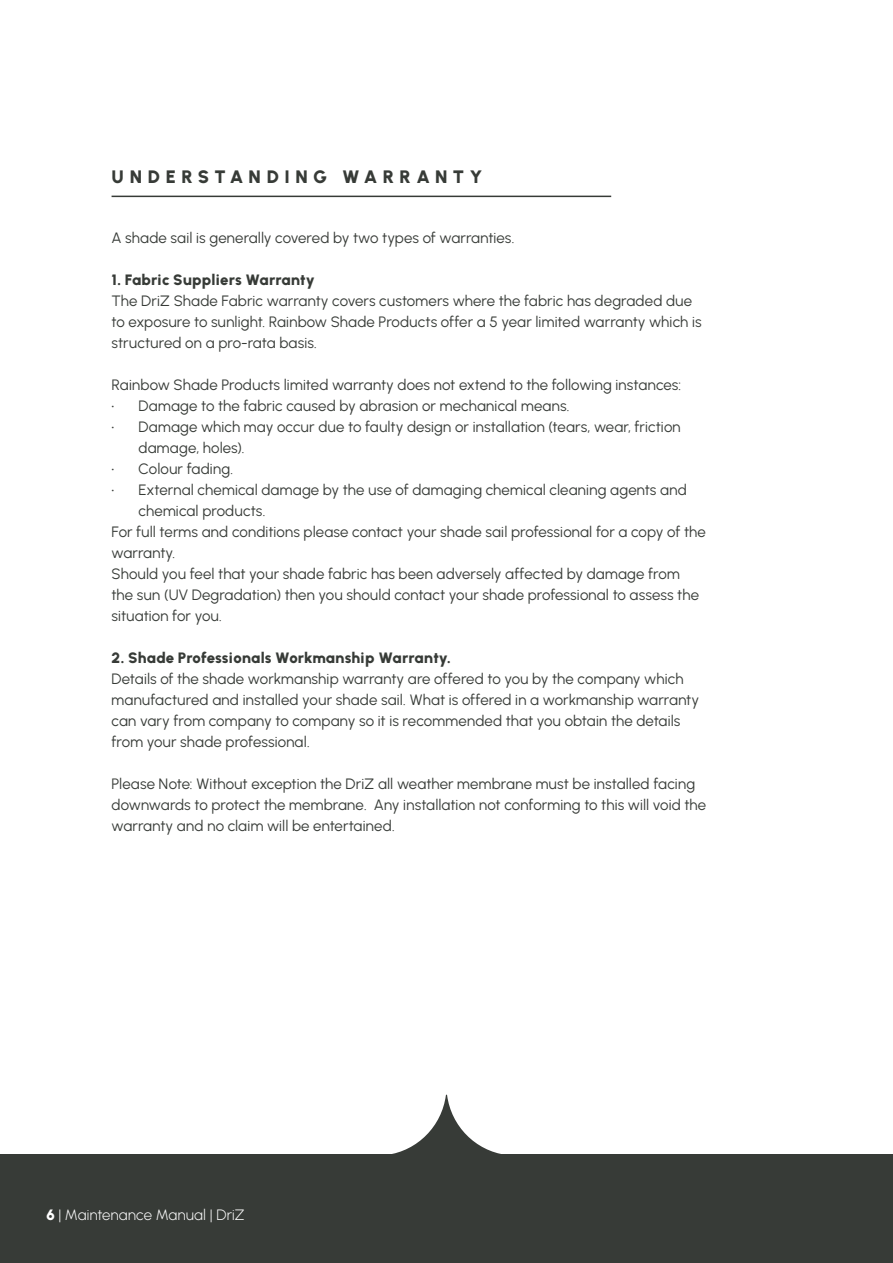
<style>
.page{position:relative;width:893px;height:1263px;background:#fff}
.page>*{position:absolute;margin:0;border:0;box-sizing:border-box;transform-origin:0 0}
.t1{font:900 18px "Urbanist";letter-spacing:.3em;color:#373b37}
.t2{font:15px/21px "Urbanist";color:#373b37}
.t3{font:900 15px "Urbanist";letter-spacing:.005em;color:#373b37}
.t4{font:300 15px "Urbanist";letter-spacing:.005em;color:#fff}
.s1{font-weight:900}
</style>
<div class="page">
<svg style="left:392px;top:1094px;width:109px;height:60px"></svg>
<div style="left:0;top:1154px;width:893px;height:109px;background:#373b37"></div>
<hr style="left:112px;top:196px;width:499px;height:1px;background:#373b37">
<p class="t1" style="left:112px;top:166px;width:372px">UNDERSTANDING WARRANTY</p>
<p class="t2" style="left:112px;top:227px;width:404px">A shade sail is generally covered by two types of warranties.</p>
<p class="t3" style="left:112px;top:270px;width:205px">1. Fabric Suppliers Warranty</p>
<p class="t2" style="left:112px;top:290px;width:592px">The DriZ Shade Fabric warranty covers customers where the fabric has degraded due to exposure to sunlight. Rainbow Shade Products offer a 5 year limited warranty which is structured on a pro-rata basis.</p>
<p class="t2" style="left:112px;top:374px;width:571px">Rainbow Shade Products limited warranty does not extend to the following instances:</p>
<p class="t2" style="left:112px;top:395px;width:459px">• Damage to the fabric caused by abrasion or mechanical means.</p>
<p class="t2" style="left:139px;top:416px;width:544px;text-indent:-27px">• Damage which may occur due to faulty design or installation (tears, wear, friction damage, holes).</p>
<p class="t2" style="left:112px;top:458px;width:123px">• Colour fading.</p>
<p class="t2" style="left:112px;top:479px;width:577px">• External chemical damage by the use of damaging chemical cleaning agents and</p>
<p class="t2" style="left:139px;top:500px;width:128px">chemical products.</p>
<p class="t2" style="left:112px;top:521px;width:596px">For full terms and conditions please contact your shade sail professional for a copy of the</p>
<p class="t2" style="left:112px;top:542px;width:65px">warranty.</p>
<p class="t2" style="left:112px;top:563px;width:570px">Should you feel that your shade fabric has been adversely affected by damage from</p>
<p class="t2" style="left:112px;top:584px;width:589px">the sun (UV Degradation) then you should contact your shade professional to assess the</p>
<p class="t2" style="left:112px;top:605px;width:112px">situation for you.</p>
<p class="t3" style="left:112px;top:648px;width:341px">2. Shade Professionals Workmanship Warranty.</p>
<p class="t2" style="left:112px;top:668px;width:589px">Details of the shade workmanship warranty are offered to you by the company which manufactured and installed your shade sail. What is offered in a workmanship warranty can vary from company to company so it is recommended that you obtain the details from your shade professional.</p>
<p class="t2" style="left:112px;top:773px;width:596px">Please Note: Without exception the DriZ all weather membrane must be installed facing downwards to protect the membrane. Any installation not conforming to this will void the warranty and no claim will be entertained.</p>
<p class="t4" style="left:46px;top:1205px;width:200px"><span class="s1">6</span> | Maintenance Manual | DriZ</p>
</div>
